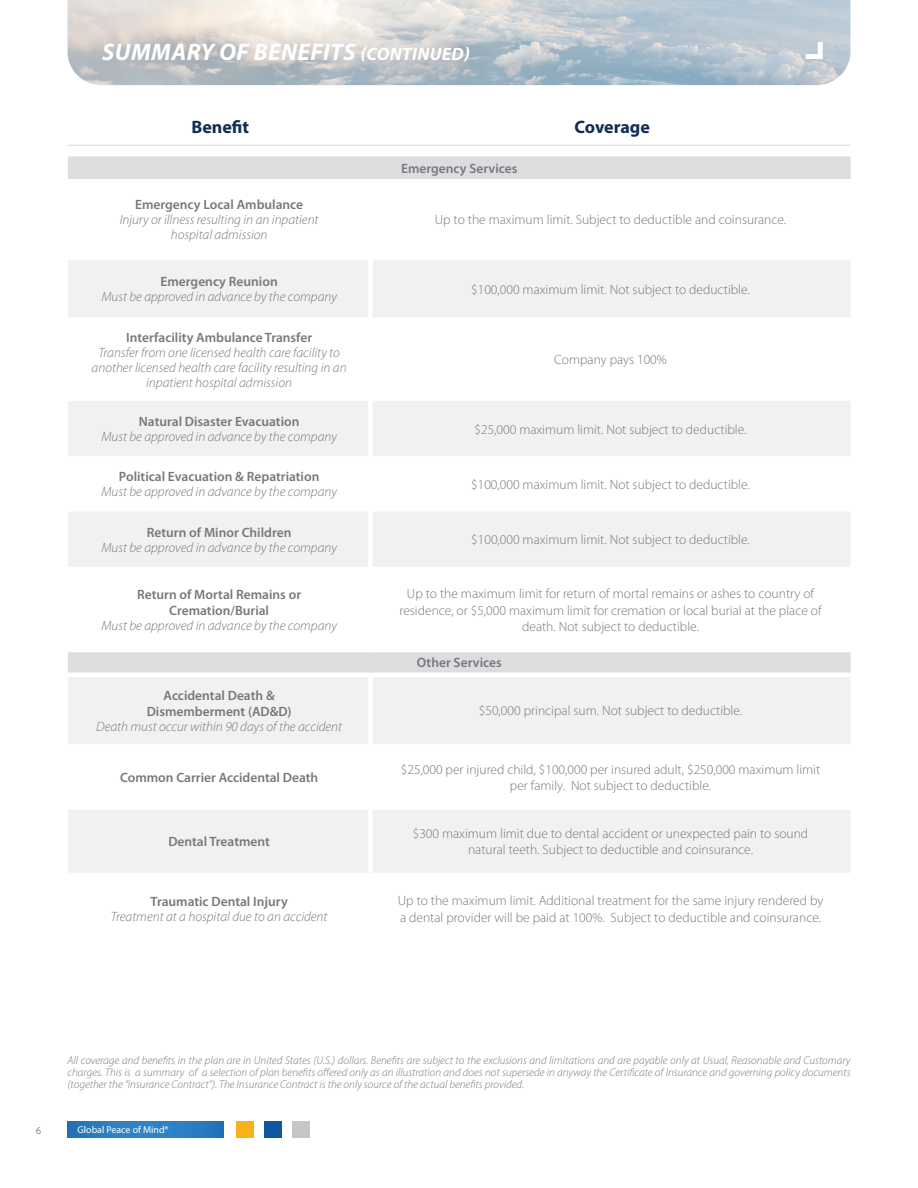
<style>
.page{position:relative;width:918px;height:1188px;background:#fff}
.page>*{position:absolute;margin:0;border:0;box-sizing:border-box;transform-origin:0 0}
.t1{font:italic 700 24px "Myriad Pro";letter-spacing:.02em;color:#fff}
.t2{font:700 18px "Myriad Pro";color:#132e52}
.t3{font:300 13.5px/16.2px "Myriad Pro";color:#77787b;text-align:center}
.t4{font:italic 300 13.5px/15px "Myriad Pro";color:#77787b;text-align:center}
.t5{font:600 13.5px/16.2px "Myriad Pro";color:#77787b;text-align:center}
.t6{font:italic 300 11.25px/12px "Myriad Pro";color:#77787b;text-align:justify}
.t7{font:300 10.05px "Myriad Pro";color:#273856}
.t8{font:9.9px "Myriad Pro";color:#fff}
.s1{font-size:18px}
</style>
<div class="page">
<div style="left:236px;top:1121px;width:17px;height:16px;background:#fcaf17"></div>
<div style="left:264px;top:1121px;width:17px;height:16px;background:#1057a2"></div>
<div style="left:292px;top:1121px;width:18px;height:16px;background:#c7c5c5"></div>
<img style="left:68px;top:0;width:782px;height:85px">
<div style="left:68px;top:156px;width:783px;height:23px;background:#dcddde"></div>
<svg style="left:68px;top:260px;width:783px;height:613px;fill:#f1f1f2"></svg>
<div style="left:368px;top:260px;width:5px;height:57px;background:#fff"></div>
<div style="left:368px;top:317px;width:5px;height:84px;background:#fff"></div>
<div style="left:368px;top:401px;width:5px;height:55px;background:#fff"></div>
<div style="left:368px;top:456px;width:5px;height:56px;background:#fff"></div>
<div style="left:368px;top:512px;width:5px;height:55px;background:#fff"></div>
<div style="left:368px;top:567px;width:5px;height:85px;background:#fff"></div>
<div style="left:368px;top:677px;width:5px;height:67px;background:#fff"></div>
<div style="left:368px;top:744px;width:5px;height:66px;background:#fff"></div>
<div style="left:368px;top:810px;width:5px;height:63px;background:#fff"></div>
<hr style="left:68px;top:673px;width:302px;height:4px;background:#fff">
<hr style="left:370px;top:673px;width:481px;height:4px;background:#fff">
<hr style="left:68px;top:145px;width:782px;height:1px;background:#c7c5c4">
<div style="left:76px;top:14px;width:426px;height:81px;background:#000;opacity:.25"></div>
<svg style="left:806px;top:42px;width:17px;height:17px"></svg>
<div style="left:68px;top:1121px;width:156px;height:16px;background:linear-gradient(to right,#2b7dc1,#2b7dc0)"></div>
<h1 class="t1" style="left:102px;top:36px;width:369px">SUMMARY OF BENEFITS <span class="s1">(CONTINUED)</span></h1>
<h2 class="t2" style="left:191px;top:115px;width:59px">Benefit</h2>
<h2 class="t2" style="left:574px;top:115px;width:77px">Coverage</h2>
<p class="t5" style="left:401px;top:160px;width:118px">Emergency Services</p>
<p class="t5" style="left:135px;top:197px;width:170px">Emergency Local Ambulance</p>
<p class="t4" style="left:120px;top:213px;width:200px">Injury or illness resulting in an inpatient hospital admission</p>
<p class="t3" style="left:435px;top:212px;width:353px">Up to the maximum limit. Subject to deductible and coinsurance.</p>
<p class="t5" style="left:161px;top:273px;width:119px">Emergency Reunion</p>
<p class="t4" style="left:101px;top:290px;width:237px">Must be approved in advance by the company</p>
<p class="t3" style="left:471px;top:281px;width:280px">$100,000 maximum limit. Not subject to deductible.</p>
<p class="t5" style="left:126px;top:329px;width:188px">Interfacility Ambulance Transfer</p>
<p class="t4" style="left:92px;top:345px;width:257px">Transfer from one licensed health care facility to another licensed health care facility resulting in an inpatient hospital admission</p>
<p class="t3" style="left:554px;top:352px;width:114px">Company pays 100%</p>
<p class="t5" style="left:139px;top:413px;width:162px">Natural Disaster Evacuation</p>
<p class="t4" style="left:101px;top:429px;width:237px">Must be approved in advance by the company</p>
<p class="t3" style="left:475px;top:421px;width:274px">$25,000 maximum limit. Not subject to deductible.</p>
<p class="t5" style="left:119px;top:469px;width:202px">Political Evacuation &amp; Repatriation</p>
<p class="t4" style="left:101px;top:485px;width:237px">Must be approved in advance by the company</p>
<p class="t5" style="left:147px;top:524px;width:146px">Return of Minor Children</p>
<p class="t4" style="left:101px;top:540px;width:237px">Must be approved in advance by the company</p>
<p class="t5" style="left:137px;top:586px;width:165px">Return of Mortal Remains or<br>Cremation/Burial</p>
<p class="t4" style="left:101px;top:619px;width:237px">Must be approved in advance by the company</p>
<p class="t5" style="left:147px;top:687px;width:146px">Accidental Death &amp;<br>Dismemberment (AD&amp;D)</p>
<p class="t4" style="left:96px;top:720px;width:248px">Death must occur within 90 days of the accident</p>
<p class="t3" style="left:471px;top:477px;width:280px">$100,000 maximum limit. Not subject to deductible.</p>
<p class="t3" style="left:471px;top:532px;width:280px">$100,000 maximum limit. Not subject to deductible.</p>
<p class="t3" style="left:400px;top:586px;width:424px">Up to the maximum limit for return of mortal remains or ashes to country of residence, or $5,000 maximum limit for cremation or local burial at the place of death. Not subject to deductible.</p>
<p class="t5" style="left:417px;top:654px;width:86px">Other Services</p>
<p class="t3" style="left:479px;top:702px;width:265px">$50,000 principal sum. Not subject to deductible.</p>
<p class="t5" style="left:120px;top:769px;width:200px">Common Carrier Accidental Death</p>
<p class="t3" style="left:401px;top:761px;width:421px">$25,000 per injured child, $100,000 per insured adult, $250,000 maximum limit per family. Not subject to deductible.</p>
<p class="t5" style="left:168px;top:833px;width:103px">Dental Treatment</p>
<p class="t3" style="left:413px;top:826px;width:397px">$300 maximum limit due to dental accident or unexpected pain to sound natural teeth. Subject to deductible and coinsurance.</p>
<p class="t5" style="left:151px;top:893px;width:139px">Traumatic Dental Injury</p>
<p class="t4" style="left:111px;top:909px;width:218px">Treatment at a hospital due to an accident</p>
<p class="t3" style="left:398px;top:893px;width:427px;text-align:left">Up to the maximum limit. Additional treatment for the same injury rendered by a dental provider will be paid at 100%. Subject to deductible and coinsurance.</p>
<p class="t6" style="left:68px;top:1055px;width:785px">All coverage and benefits in the plan are in United States (U.S.) dollars. Benefits are subject to the exclusions and limitations and are payable only at Usual, Reasonable and Customary charges. This is a summary of a selection of plan benefits offered only as an illustration and does not supersede in anyway the Certificate of Insurance and governing policy documents (together the “Insurance Contract”). The Insurance Contract is the only source of the actual benefits provided.</p>
<p class="t7" style="left:36px;top:1125px;width:6px">6</p>
<p class="t8" style="left:78px;top:1123px;width:93px">Global Peace of Mind®</p>
</div>
